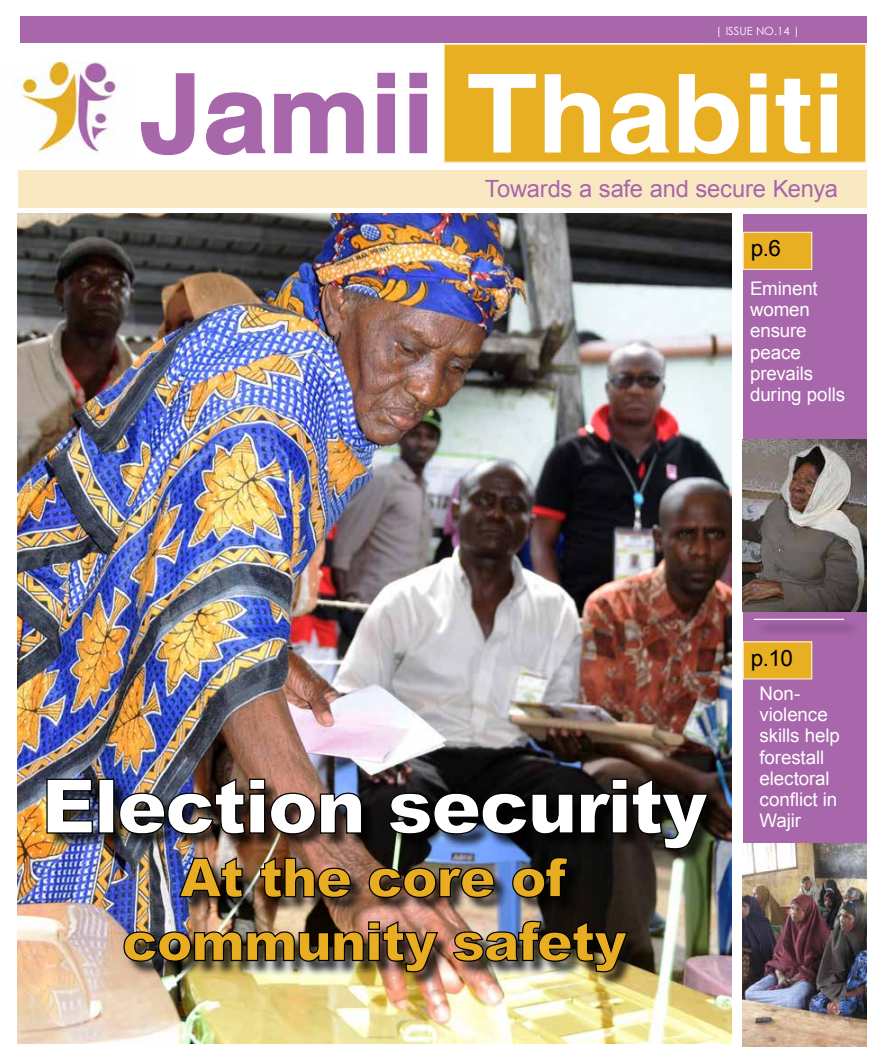
<style>
.page{position:relative;width:886px;height:1063px;background:#fff}
.page>*{position:absolute;margin:0;border:0;box-sizing:border-box;transform-origin:0 0}
.t1{font:900 75px "Arial";letter-spacing:-.025em;color:#fff}
.t2{font:900 53.75px/63.8px "Arial";letter-spacing:-.025em;color:#e8ad21;text-align:center}
.t3{font:23.75px "Arial";letter-spacing:-.01em;color:#a866ab}
.t4{font:22.5px "Arial";color:#000}
.t5{font:18.75px/21.2px "Arial";letter-spacing:-.005em;color:#fff}
.t6{font:11.25px "Century Gothic";color:#fff}
</style>
<div class="page">
<div style="left:702px;top:43px;width:89px;height:26px;background:#faeed1"></div>
<img style="left:18px;top:214px;width:713px;height:829px">
<div style="left:742px;top:214px;width:124px;height:826px;background:#a866ab"></div>
<div style="left:49px;top:780px;width:674px;height:208px;background:#000;opacity:.75"></div>
<img style="left:46px;top:778px;width:48px;height:56px">
<div style="left:98px;top:779px;width:16px;height:55px;border:1px solid #000"></div>
<img style="left:118px;top:777px;width:245px;height:58px">
<svg style="left:388px;top:777px;width:321px;height:73px;background:#17181a"></svg>
<img style="left:178px;top:856px;width:66px;height:43px">
<img style="left:259px;top:856px;width:93px;height:43px">
<svg style="left:368px;top:867px;width:127px;height:32px;background:#544438"></svg>
<svg style="left:511px;top:856px;width:58px;height:43px;background:#232935"></svg>
<img style="left:123px;top:920px;width:316px;height:53px">
<img style="left:452px;top:920px;width:177px;height:53px">
<img style="left:13px;top:63px;width:109px;height:91px">
<div style="left:18px;top:170px;width:848px;height:38px;background:#f9e9c3"></div>
<div style="left:20px;top:16px;width:846px;height:27px;background:#a866ab"></div>
<div style="left:443px;top:44px;width:423px;height:119px;background:#e9af22;border:1px solid #f9e9c3"></div>
<svg style="left:141px;top:73px;width:54px;height:83px"></svg>
<svg style="left:206px;top:92px;width:60px;height:63px"></svg>
<svg style="left:274px;top:92px;width:90px;height:62px"></svg>
<svg style="left:377px;top:72px;width:18px;height:82px"></svg>
<svg style="left:409px;top:72px;width:19px;height:82px;background:#b57db7"></svg>
<svg style="left:468px;top:74px;width:68px;height:79px"></svg>
<svg style="left:545px;top:74px;width:55px;height:79px"></svg>
<svg style="left:611px;top:73px;width:199px;height:81px"></svg>
<svg style="left:821px;top:73px;width:16px;height:80px"></svg>
<div style="left:757px;top:621px;width:102px;height:14px;background:#9c5f9f"></div>
<hr style="left:754px;top:619px;width:90px;height:1px;background:#fff">
<img style="left:743px;top:844px;width:123px;height:202px">
<div style="left:743px;top:642px;width:69px;height:37px;background:#e9af22"></div>
<div style="left:742px;top:641px;width:70px;height:39px;border:1px solid #f9e9c3"></div>
<div style="left:743px;top:232px;width:69px;height:37px;background:#e9af22"></div>
<div style="left:742px;top:232px;width:70px;height:38px;border:1px solid #f9e9c3"></div>
<img style="left:742px;top:439px;width:124px;height:173px">
<p class="t6" style="left:715px;top:23px;width:87px">| ISSUE NO.14 |</p>
<p class="t3" style="left:485px;top:173px;width:355px">Towards a safe and secure Kenya</p>
<p class="t4" style="left:751px;top:234px;width:32px">p.6</p>
<p class="t5" style="left:750px;top:278px;width:96px">Eminent women ensure peace prevails during polls</p>
<h1 class="t1" style="left:42px;top:752px;width:667px">Election security</h1>
<h2 class="t2" style="left:122px;top:844px;width:506px">At the core of community safety</h2>
<p class="t4" style="left:751px;top:643px;width:44px">p.10</p>
<p class="t5" style="left:759px;top:683px;width:82px">Non&shy;violence skills help forestall electoral conflict in</p>
<p class="t5" style="left:759px;top:810px;width:43px">Wajir</p>
</div>
